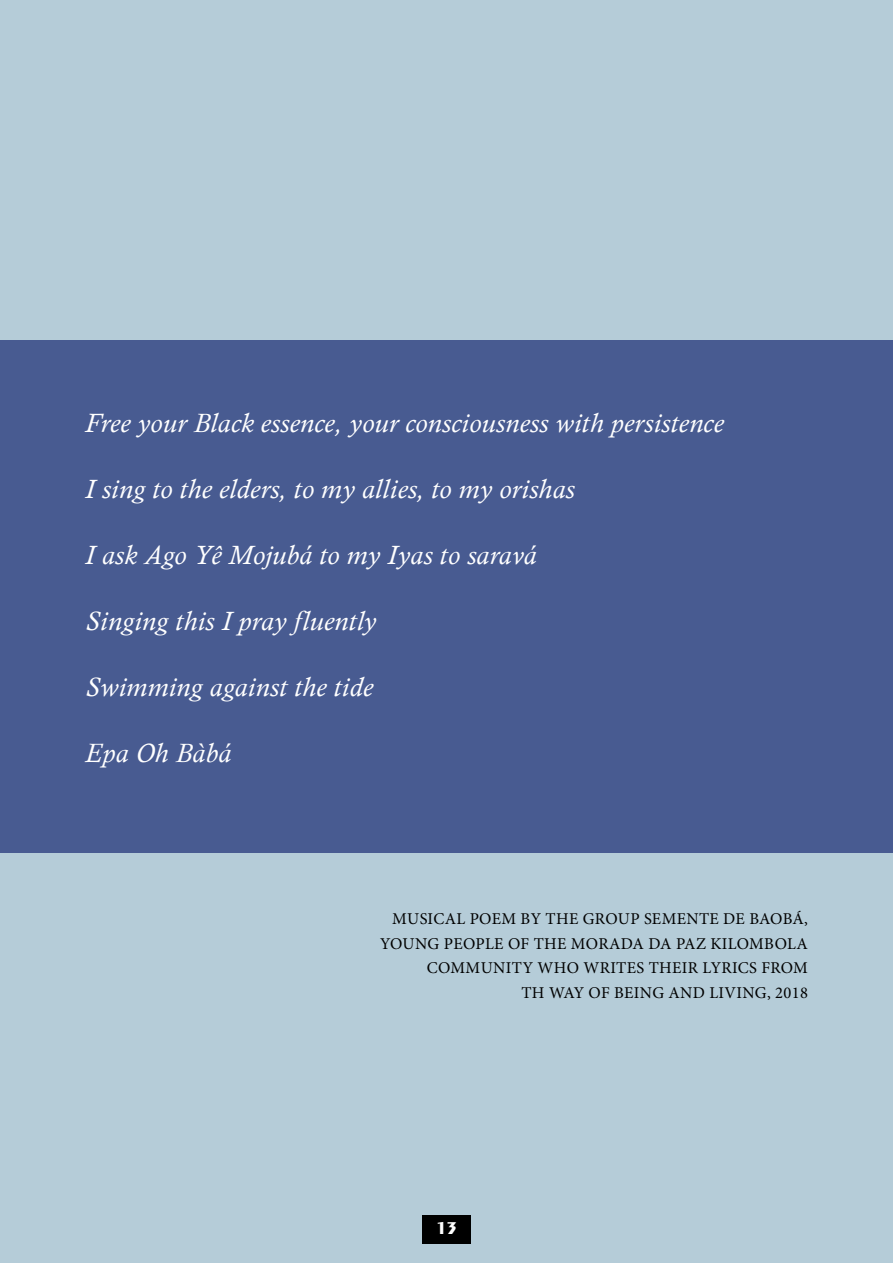
<style>
.page{position:relative;width:893px;height:1263px;background:#b5ccd8}
.page>*{position:absolute;margin:0;border:0;box-sizing:border-box;transform-origin:0 0}
.t1{font:italic 27px "Calisto";letter-spacing:.02em;color:#fff}
.t2{font:700 18px "Exotic 350 BT";color:#fff}
.t3{font:16.5px "Minion Pro";letter-spacing:.02em;color:#000}
</style>
<div class="page">
<div style="left:0;top:340px;width:893px;height:513px;background:#485b91"></div>
<div style="left:422px;top:1215px;width:49px;height:29px;background:#000"></div>
<p class="t1" style="left:85px;top:407px;width:640px">Free your Black essence, your consciousness with persistence</p>
<p class="t1" style="left:85px;top:473px;width:491px">I sing to the elders, to my allies, to my orishas</p>
<p class="t1" style="left:85px;top:539px;width:453px">I ask Ago Yê Mojubá to my Iyas to saravá</p>
<p class="t1" style="left:85px;top:605px;width:293px">Singing this I pray fluently</p>
<p class="t1" style="left:85px;top:671px;width:290px">Swimming against the tide</p>
<p class="t1" style="left:85px;top:737px;width:148px">Epa Oh Bàbá</p>
<p class="t3" style="left:392px;top:908px;width:417px">MUSICAL POEM BY THE GROUP SEMENTE DE BAOBÁ,</p>
<p class="t3" style="left:380px;top:932px;width:429px">YOUNG PEOPLE OF THE MORADA DA PAZ KILOMBOLA</p>
<p class="t3" style="left:427px;top:957px;width:383px">COMMUNITY WHO WRITES THEIR LYRICS FROM</p>
<p class="t3" style="left:521px;top:981px;width:288px">TH WAY OF BEING AND LIVING, 2018</p>
<p class="t2" style="left:436px;top:1217px;width:22px">13</p>
</div>
